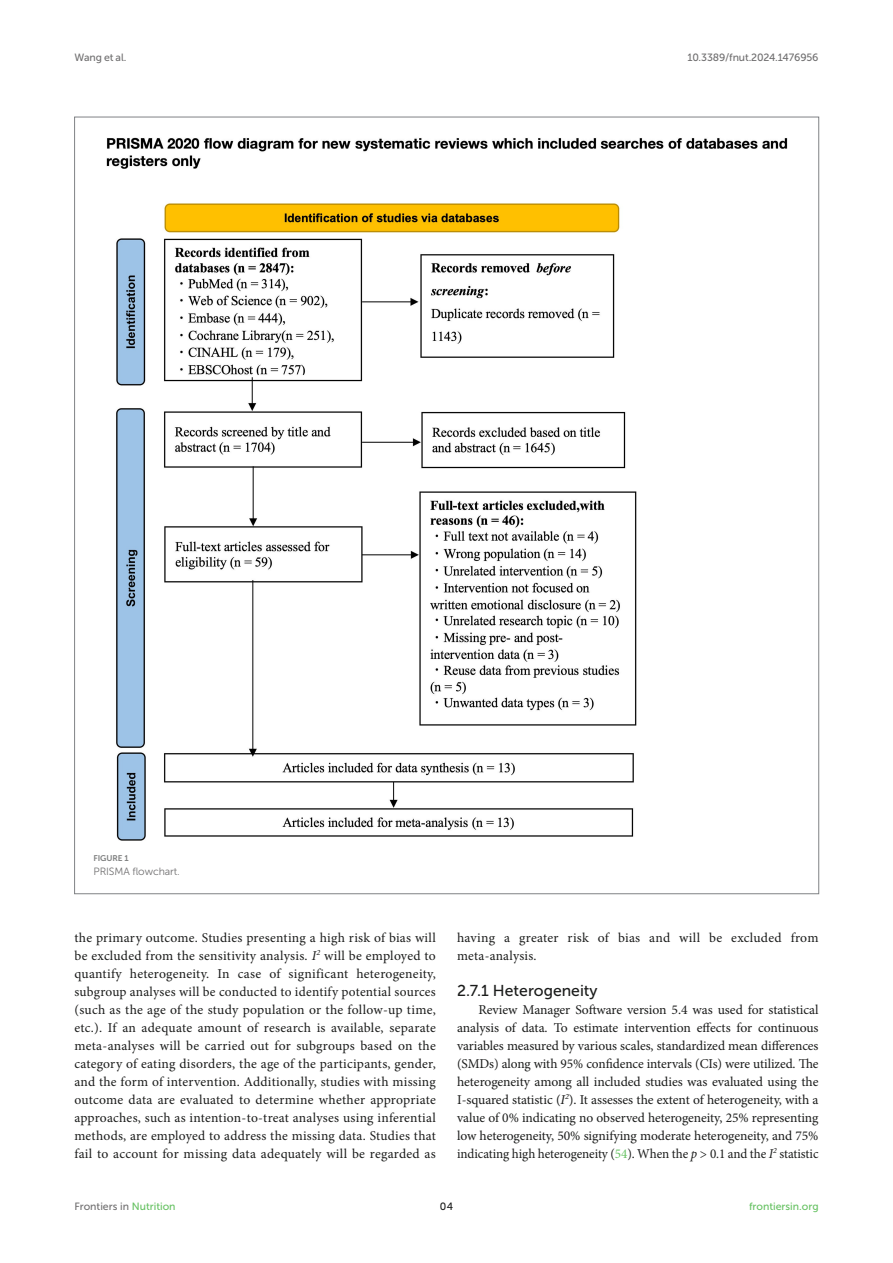
<style>
.page{position:relative;width:893px;height:1263px;background:#fff}
.page>*{position:absolute;margin:0;border:0;box-sizing:border-box;transform-origin:0 0}
.HEAD_3{font:15.75px "Museo Sans 500";color:#1b1c1b}
.TEXT{font:13.5px/18px "Minion Pro";letter-spacing:.01em;color:#1b1c1b;text-align:justify}
.t1{font:10.5px "Museo Sans 500";letter-spacing:-.015em;color:#706f70}
.FIG_LEG{font:10.5px "Museo Sans 300";letter-spacing:-.01em;color:#706f70}
.t2{font:10.5px "Museo Sans 500";color:#65c161}
.t3{font:10.5px "Museo Sans 500";color:#1b1c1b}
.FIG_HD{font:8.25px "Museo Sans 700";letter-spacing:-.01em;color:#7e7f7f}
.s1{font-style:italic}
.s2{color:#65c161}
</style>
<div class="page">
<img style="left:106px;top:137px;width:682px;height:704px">
<p class="t1" style="left:74px;top:51px;width:53px">Wang et al.</p>
<p class="t1" style="left:687px;top:51px;width:133px">10.3389/fnut.2024.1476956</p>
<p class="FIG_HD" style="left:94px;top:854px;width:37px">FIGURE 1</p>
<p class="FIG_LEG" style="left:94px;top:865px;width:88px">PRISMA flowchart.</p>
<p class="TEXT" style="left:74px;top:929px;width:363px">the primary outcome. Studies presenting a high risk of bias will be excluded from the sensitivity analysis. <span class="s1">I</span><sup>2</sup> will be employed to quantify heterogeneity. In case of significant heterogeneity, subgroup analyses will be conducted to identify potential sources (such as the age of the study population or the follow-up time, etc.). If an adequate amount of research is available, separate meta-analyses will be carried out for subgroups based on the category of eating disorders, the age of the participants, gender, and the form of intervention. Additionally, studies with missing outcome data are evaluated to determine whether appropriate approaches, such as intention-to-treat analyses using inferential methods, are employed to address the missing data. Studies that fail to account for missing data adequately will be regarded as</p>
<p class="TEXT" style="left:457px;top:929px;width:363px">having a greater risk of bias and will be excluded from meta-analysis.</p>
<p class="HEAD_3" style="left:457px;top:982px;width:142px">2.7.1 Heterogeneity</p>
<p class="TEXT" style="left:457px;top:1001px;width:363px;text-indent:21px">Review Manager Software version 5.4 was used for statistical analysis of data. To estimate intervention effects for continuous variables measured by various scales, standardized mean differences (SMDs) along with 95% confidence intervals (CIs) were utilized. The heterogeneity among all included studies was evaluated using the I-squared statistic (<span class="s1">I</span><sup>2</sup>). It assesses the extent of heterogeneity, with a value of 0% indicating no observed heterogeneity, 25% representing low heterogeneity, 50% signifying moderate heterogeneity, and 75% indicating high heterogeneity (<span class="s2">54</span>). When the <span class="s1">p</span> &gt; 0.1 and the <span class="s1">I</span><sup>2</sup> statistic</p>
<p class="t1" style="left:74px;top:1200px;width:103px">Frontiers in <span class="s2">Nutrition</span></p>
<p class="t3" style="left:440px;top:1200px;width:15px">04</p>
<p class="t2" style="left:749px;top:1200px;width:71px">frontiersin.org</p>
</div>
